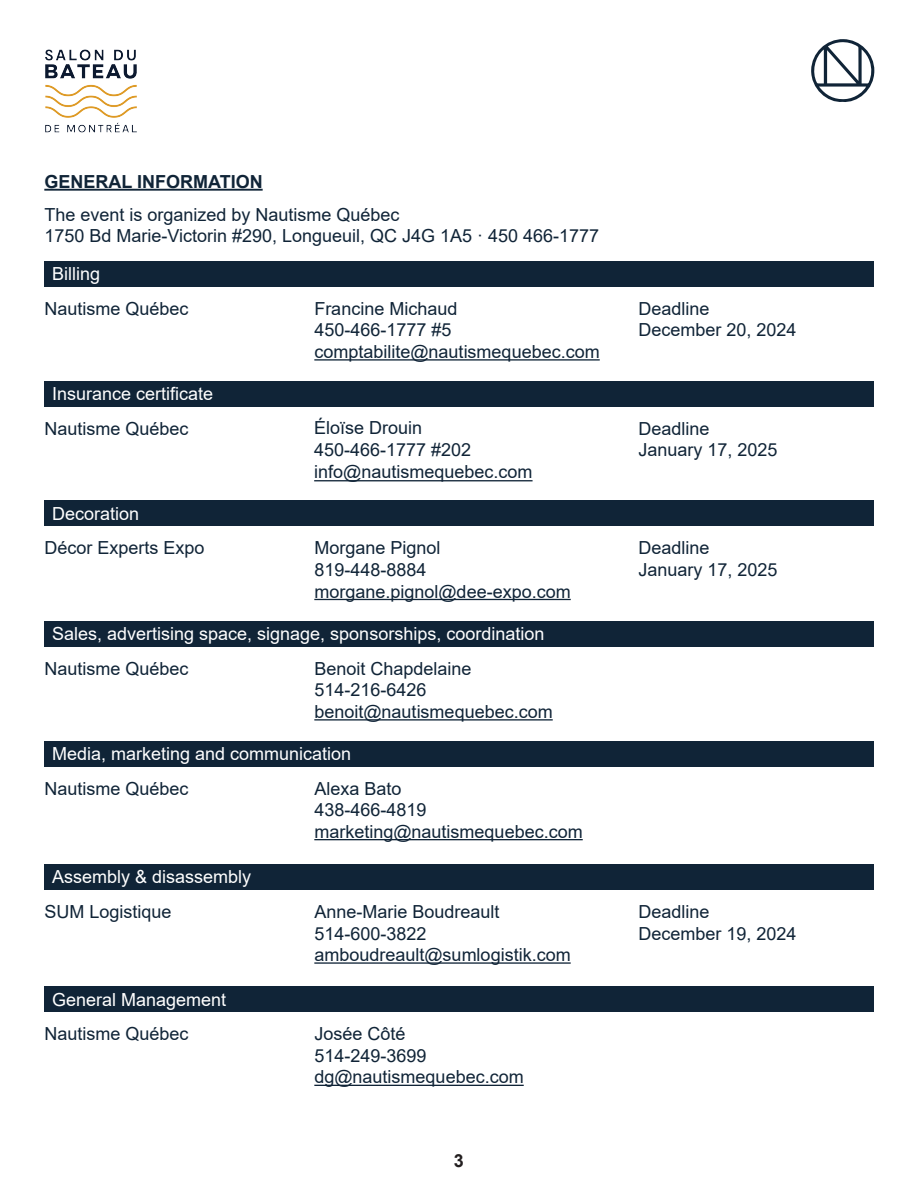
<style>
.page{position:relative;width:918px;height:1188px;background:#fff}
.page>*{position:absolute;margin:0;border:0;box-sizing:border-box;transform-origin:0 0}
.t1{font:18px/21.6px "Arial";color:#102437}
.t2{font:18px "Arial";color:#fff}
.t3{font:700 18px "Arial";color:#102437}
.t4{font:700 18px "Arial";color:#231f20}
.s1{color:#fff}
.s2{font-style:inherit}
</style>
<div class="page">
<div style="left:44px;top:261px;width:830px;height:26px;background:#102437"></div>
<hr style="left:314px;top:359px;width:286px;height:2px;background:#102437">
<div style="left:44px;top:381px;width:830px;height:26px;background:#102437"></div>
<div style="left:44px;top:501px;width:830px;height:25px;background:#102437"></div>
<hr style="left:314px;top:599px;width:257px;height:1px;background:#102437">
<div style="left:44px;top:621px;width:830px;height:26px;background:#102437"></div>
<hr style="left:314px;top:719px;width:239px;height:2px;background:#102437">
<div style="left:44px;top:741px;width:830px;height:26px;background:#102437"></div>
<hr style="left:314px;top:839px;width:269px;height:1px;background:#102437">
<div style="left:44px;top:864px;width:830px;height:26px;background:#102437"></div>
<hr style="left:314px;top:962px;width:257px;height:2px;background:#102437">
<div style="left:44px;top:986px;width:830px;height:26px;background:#102437"></div>
<hr style="left:314px;top:1085px;width:210px;height:1px;background:#102437">
<img style="left:45px;top:49px;width:92px;height:84px">
<svg style="left:811px;top:39px;width:63px;height:63px"></svg>
<hr style="left:44px;top:189px;width:219px;height:2px;background:#102437">
<hr style="left:314px;top:480px;width:219px;height:1px;background:#102437">
<p class="t3" style="left:44px;top:169px;width:220px">GENERAL INFORMATION</p>
<p class="t1" style="left:44px;top:203px;width:556px">The event is organized by Nautisme Québec<br>1750 Bd Marie-Victorin #290, Longueuil, QC J4G 1A5 · 450 466-1777</p>
<p class="t2" style="left:52px;top:262px;width:50px">Billing</p>
<p class="t1" style="left:44px;top:298px;width:146px">Nautisme Québec</p>
<p class="t1" style="left:314px;top:298px;width:145px">Francine Michaud</p>
<p class="t1" style="left:638px;top:298px;width:73px">Deadline</p>
<p class="t1" style="left:314px;top:319px;width:139px">450-466-1777 #5</p>
<p class="t1" style="left:638px;top:319px;width:160px">December 20, 2024</p>
<p class="t1" style="left:314px;top:341px;width:287px">comptabilite@nautismequebec.com</p>
<p class="t2" style="left:52px;top:381px;width:163px">Insurance certificate</p>
<p class="t1" style="left:314px;top:417px;width:220px">Éloïse<span class="s1">.</span><span class="s2">Droui</span>n<br><span class="s2">450</span>-466-1777<span class="s1">.</span><span class="s2">#202 </span>info@nautismequebec.com</p>
<p class="t1" style="left:44px;top:417px;width:146px">Nautisme Québec</p>
<p class="t1" style="left:638px;top:417px;width:141px">Deadline<br>January 17, 2025</p>
<p class="t2" style="left:52px;top:501px;width:89px">Decoration</p>
<p class="t1" style="left:44px;top:537px;width:162px">Décor Experts Expo</p>
<p class="t1" style="left:314px;top:537px;width:128px">Morgane Pignol</p>
<p class="t1" style="left:638px;top:537px;width:73px">Deadline</p>
<p class="t1" style="left:314px;top:559px;width:114px">819-448-8884</p>
<p class="t1" style="left:638px;top:559px;width:141px">January 17, 2025</p>
<p class="t1" style="left:314px;top:580px;width:258px">morgane.pignol@dee-expo.com</p>
<p class="t2" style="left:52px;top:622px;width:494px">Sales, advertising space, signage, sponsorships, coordination</p>
<p class="t1" style="left:44px;top:658px;width:146px">Nautisme Québec</p>
<p class="t1" style="left:314px;top:658px;width:240px">Benoit Chapdelaine<br>514-216-6426 benoit@nautismequebec.com</p>
<p class="t2" style="left:52px;top:741px;width:301px">Media, marketing and communication</p>
<p class="t1" style="left:44px;top:777px;width:146px">Nautisme Québec</p>
<p class="t1" style="left:314px;top:777px;width:270px">Alexa Bato<br>438-466-4819 marketing@nautismequebec.com</p>
<p class="t2" style="left:52px;top:865px;width:201px">Assembly &amp; disassembly</p>
<p class="t1" style="left:44px;top:901px;width:129px">SUM Logistique</p>
<p class="t1" style="left:314px;top:901px;width:187px">Anne-Marie Boudreault</p>
<p class="t1" style="left:638px;top:901px;width:73px">Deadline</p>
<p class="t1" style="left:314px;top:922px;width:114px">514-600-3822</p>
<p class="t1" style="left:638px;top:922px;width:160px">December 19, 2024</p>
<p class="t1" style="left:314px;top:944px;width:258px">amboudreault@sumlogistik.com</p>
<p class="t2" style="left:52px;top:987px;width:176px">General Management</p>
<p class="t1" style="left:44px;top:1023px;width:146px">Nautisme Québec</p>
<p class="t1" style="left:314px;top:1023px;width:211px">Josée Côté<br>514-249-3699 dg@nautismequebec.com</p>
<p class="t4" style="left:454px;top:1148px;width:12px">3</p>
</div>
